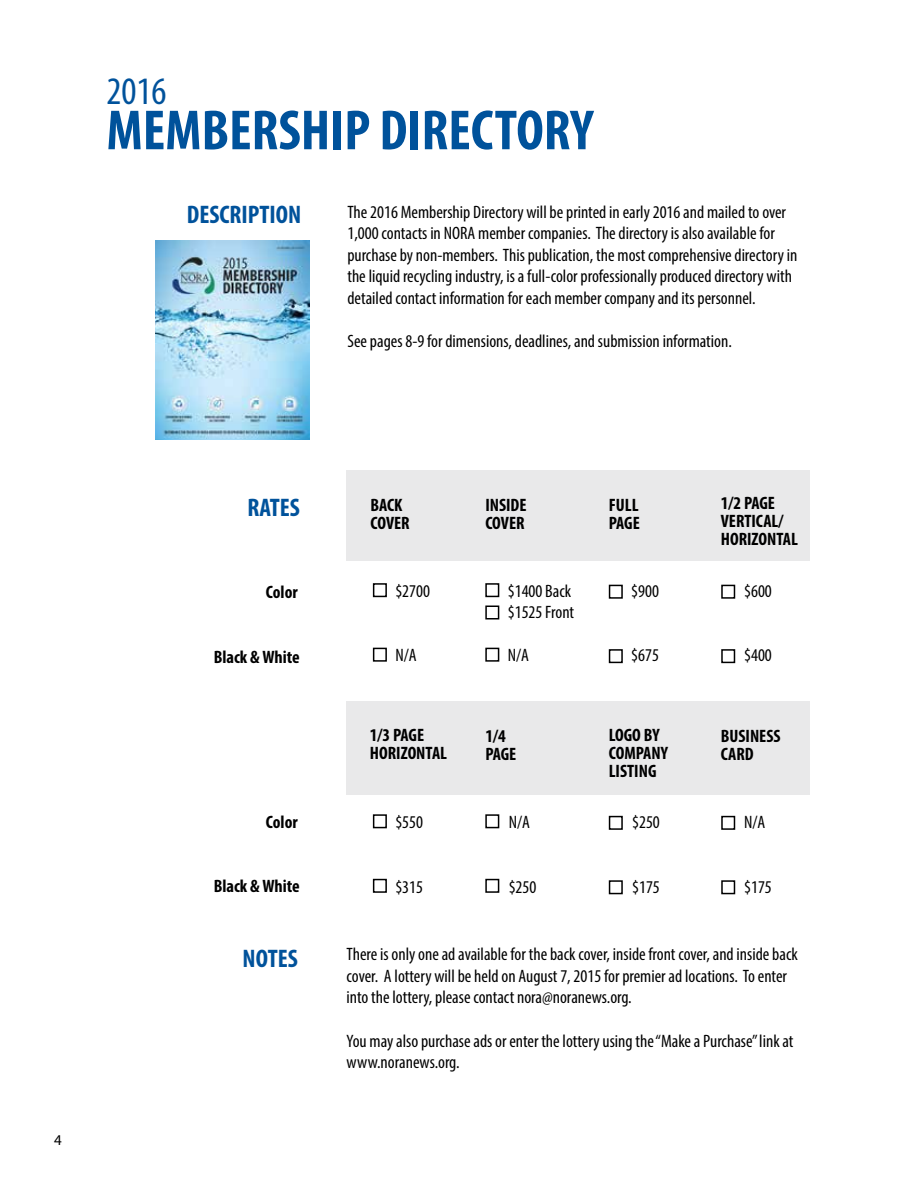
<style>
.page{position:relative;width:918px;height:1188px;background:#fff}
.page>*{position:absolute;margin:0;border:0;box-sizing:border-box;transform-origin:0 0}
.t1{font:700 condensed 57px "Myriad Pro";color:#00529b}
.t2{font:condensed 39px "Myriad Pro";color:#00529b}
.t3{font:700 condensed 25.5px "Myriad Pro";color:#00529b}
.t4{font:condensed 18px/21.6px "Myriad Pro";color:#000}
.t5{font:700 condensed 18px/18px "Myriad Pro";color:#000}
.t6{font:15px "Myriad Pro";color:#000}
</style>
<div class="page">
<div style="left:347px;top:470px;width:463px;height:91px;background:#e9e9ea"></div>
<div style="left:347px;top:702px;width:463px;height:93px;background:#e9e9ea"></div>
<div style="left:373px;top:583px;width:14px;height:14px;border:2px solid #000"></div>
<div style="left:373px;top:648px;width:14px;height:14px;border:2px solid #000"></div>
<div style="left:485px;top:583px;width:14px;height:14px;border:2px solid #000"></div>
<div style="left:485px;top:648px;width:14px;height:14px;border:2px solid #000"></div>
<div style="left:609px;top:585px;width:14px;height:14px;border:2px solid #000"></div>
<div style="left:609px;top:649px;width:14px;height:14px;border:2px solid #000"></div>
<div style="left:721px;top:585px;width:14px;height:14px;border:2px solid #000"></div>
<div style="left:721px;top:649px;width:14px;height:14px;border:2px solid #000"></div>
<div style="left:373px;top:814px;width:14px;height:14px;border:2px solid #000"></div>
<div style="left:373px;top:879px;width:14px;height:14px;border:2px solid #000"></div>
<div style="left:485px;top:814px;width:14px;height:14px;border:2px solid #000"></div>
<div style="left:485px;top:879px;width:14px;height:14px;border:2px solid #000"></div>
<div style="left:609px;top:816px;width:14px;height:14px;border:2px solid #000"></div>
<div style="left:609px;top:880px;width:14px;height:14px;border:2px solid #000"></div>
<div style="left:721px;top:816px;width:14px;height:14px;border:2px solid #000"></div>
<div style="left:721px;top:880px;width:14px;height:14px;border:2px solid #000"></div>
<div style="left:485px;top:606px;width:14px;height:14px;border:2px solid #000"></div>
<img style="left:155px;top:241px;width:154px;height:199px">
<h2 class="t2" style="left:106px;top:67px;width:62px">2016</h2>
<h1 class="t1" style="left:106px;top:95px;width:488px">MEMBERSHIP DIRECTORY</h1>
<h3 class="t3" style="left:187px;top:199px;width:116px">DESCRIPTION</h3>
<p class="t4" style="left:347px;top:201px;width:451px">The 2016 Membership Directory will be printed in early 2016 and mailed to over 1,000 contacts in NORA member companies. The directory is also available for purchase by non-members. This publication, the most comprehensive directory in the liquid recycling industry, is a full-color professionally produced directory with detailed contact information for each member company and its personnel.</p>
<p class="t4" style="left:347px;top:330px;width:386px">See pages 8-9 for dimensions, deadlines, and submission information.</p>
<p class="t6" style="left:54px;top:1131px;width:9px">4</p>
<h3 class="t3" style="left:247px;top:492px;width:54px">RATES</h3>
<p class="t5" style="left:371px;top:495px;width:41px">BACK<br>COVER</p>
<p class="t5" style="left:721px;top:494px;width:79px">1/2 PAGE<br>VERTICAL/<br>HORIZONTAL</p>
<p class="t5" style="left:485px;top:495px;width:43px">INSIDE<br>COVER</p>
<p class="t5" style="left:609px;top:495px;width:33px">FULL<br>PAGE</p>
<p class="t5" style="left:266px;top:583px;width:33px">Color</p>
<p class="t5" style="left:214px;top:647px;width:88px">Black &amp; White</p>
<p class="t4" style="left:395px;top:580px;width:36px">$2700</p>
<p class="t4" style="left:395px;top:645px;width:23px">N/A</p>
<p class="t4" style="left:508px;top:580px;width:68px">$1400 Back $1525 Front</p>
<p class="t4" style="left:508px;top:645px;width:23px">N/A</p>
<p class="t4" style="left:631px;top:580px;width:29px">$900</p>
<p class="t4" style="left:631px;top:645px;width:29px">$675</p>
<p class="t4" style="left:744px;top:580px;width:29px">$600</p>
<p class="t4" style="left:744px;top:645px;width:29px">$400</p>
<p class="t5" style="left:370px;top:726px;width:79px">1/3 PAGE<br>HORIZONTAL</p>
<p class="t5" style="left:485px;top:727px;width:33px">1/4<br>PAGE</p>
<p class="t5" style="left:609px;top:726px;width:61px">LOGO BY<br>COMPANY<br>LISTING</p>
<p class="t5" style="left:721px;top:727px;width:61px">BUSINESS<br>CARD</p>
<p class="t5" style="left:266px;top:812px;width:33px">Color</p>
<p class="t4" style="left:395px;top:811px;width:29px">$550</p>
<p class="t4" style="left:509px;top:811px;width:23px">N/A</p>
<p class="t4" style="left:632px;top:811px;width:29px">$250</p>
<p class="t4" style="left:744px;top:811px;width:23px">N/A</p>
<p class="t5" style="left:214px;top:877px;width:88px">Black &amp; White</p>
<p class="t4" style="left:395px;top:876px;width:29px">$315</p>
<p class="t4" style="left:509px;top:876px;width:29px">$250</p>
<p class="t4" style="left:632px;top:876px;width:29px">$175</p>
<p class="t4" style="left:744px;top:876px;width:29px">$175</p>
<h3 class="t3" style="left:243px;top:942px;width:57px">NOTES</h3>
<p class="t4" style="left:347px;top:943px;width:453px">There is only one ad available for the back cover, inside front cover, and inside back cover. A lottery will be held on August 7, 2015 for premier ad locations. To enter into the lottery, please contact nora@noranews.org.</p>
<p class="t4" style="left:347px;top:1030px;width:448px">You may also purchase ads or enter the lottery using the “Make a Purchase” link at www.noranews.org.</p>
</div>
